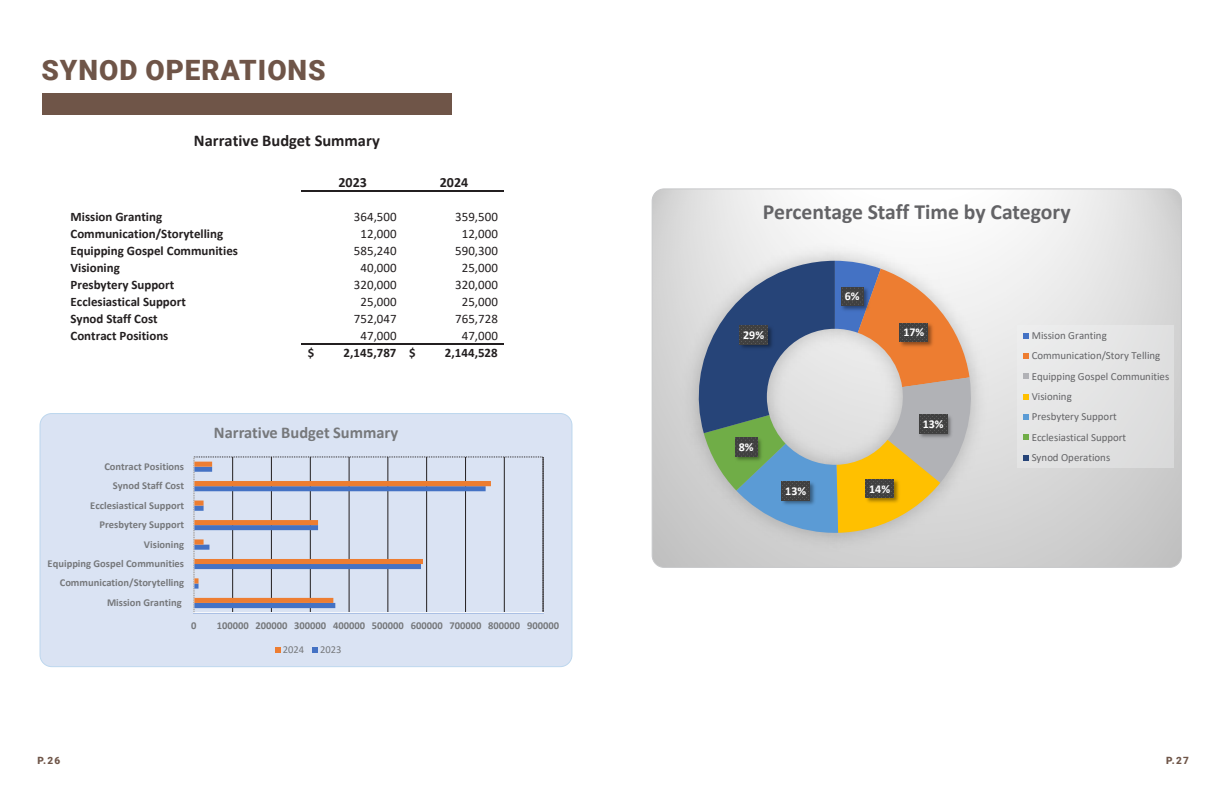
<style>
.page{position:relative;width:1224px;height:792px;background:#fff}
.page>*{position:absolute;margin:0;border:0;box-sizing:border-box;transform-origin:0 0}
.t1{font:900 28px "Roboto";letter-spacing:.035em;color:#6f5548}
.t2{font:700 21.7px "Calibri";letter-spacing:-.005em;color:#636366}
.t3{font:700 16.4px "Calibri";color:#231f20}
.t4{font:700 16.4px "Calibri";color:#76787b}
.t5{font:700 14px "Calibri";letter-spacing:.005em;color:#231f20}
.t6{font:700 12.9px "Calibri";color:#231f20}
.t7{font:12.9px "Calibri";letter-spacing:.005em;color:#231f20}
.t8{font:700 12px "Calibri";color:#fff}
.t9{font:10.8px/20.3px "Calibri";color:#636366}
.t10{font:700 10.5px "Calibri";color:#76787b}
.t11{font:10.5px "Calibri";color:#76787b}
.t12{font:900 10px "Roboto";color:#6f5548}
</style>
<div class="page">
<div style="left:42px;top:95px;width:409px;height:20px;background:#6f5548"></div>
<div style="left:42px;top:93px;width:409px;height:20px;background:#6f5548"></div>
<hr style="left:302px;top:191px;width:202px;height:1px;background:#231f20">
<hr style="left:302px;top:344px;width:202px;height:1px;background:#231f20">
<div style="left:40px;top:414px;width:532px;height:253px;background:#dae3f3;border-radius:12px"></div>
<hr style="left:232px;top:457px;width:1px;height:156px;background:#231f20">
<hr style="left:271px;top:457px;width:1px;height:156px;background:#231f20">
<hr style="left:310px;top:457px;width:1px;height:156px;background:#231f20">
<hr style="left:349px;top:457px;width:1px;height:156px;background:#231f20">
<hr style="left:387px;top:457px;width:1px;height:156px;background:#231f20">
<hr style="left:426px;top:457px;width:1px;height:156px;background:#231f20">
<hr style="left:465px;top:457px;width:1px;height:156px;background:#231f20">
<hr style="left:504px;top:457px;width:1px;height:156px;background:#231f20">
<svg style="left:194px;top:603px;width:234px;height:5px"></svg>
<svg style="left:194px;top:462px;width:297px;height:141px"></svg>
<hr style="left:194px;top:612px;width:349px;height:1px;background:#f6f8fc">
<hr style="left:193px;top:457px;width:1px;height:156px;background:#dcdddf">
<svg style="left:275px;top:647px;width:5px;height:6px"></svg>
<svg style="left:312px;top:647px;width:6px;height:6px"></svg>
<div style="left:40px;top:413px;width:532px;height:254px;border:1px solid #bdd7ee;border-radius:12px"></div>
<svg style="left:652px;top:189px;width:529px;height:378px"></svg>
<img style="left:860px;top:236px;width:46px;height:7px">
<img style="left:860px;top:243px;width:135px;height:109px">
<img style="left:975px;top:352px;width:21px;height:156px">
<div style="left:863px;top:534px;width:103px;height:24px;background:#d2d2d2"></div>
<div style="left:711px;top:534px;width:152px;height:24px;background:#ccc"></div>
<img style="left:673px;top:235px;width:187px;height:224px">
<svg style="left:684px;top:261px;width:291px;height:273px;background:#afada4"></svg>
<img style="left:839px;top:285px;width:32px;height:28px">
<div style="left:841px;top:287px;width:22px;height:18px;background:linear-gradient(to right,#404040,#404040)"></div>
<img style="left:897px;top:321px;width:39px;height:28px">
<div style="left:900px;top:323px;width:28px;height:18px;background:linear-gradient(to right,#4c4c4c,#4d4d4d)"></div>
<img style="left:917px;top:413px;width:38px;height:28px">
<div style="left:919px;top:415px;width:28px;height:18px;background:linear-gradient(to right,#404040,#404040)"></div>
<img style="left:863px;top:477px;width:38px;height:28px">
<div style="left:866px;top:479px;width:28px;height:19px;background:linear-gradient(to right,#404040,#404040)"></div>
<img style="left:779px;top:479px;width:39px;height:29px">
<div style="left:782px;top:482px;width:28px;height:18px;background:linear-gradient(to right,#404040,#404040)"></div>
<img style="left:733px;top:435px;width:32px;height:29px">
<svg style="left:735px;top:438px;width:22px;height:18px"></svg>
<img style="left:737px;top:323px;width:38px;height:29px">
<div style="left:740px;top:326px;width:28px;height:18px;background:linear-gradient(to right,#404040,#404040)"></div>
<div style="left:1018px;top:326px;width:156px;height:142px;background:#e3e3e3"></div>
<svg style="left:1023px;top:333px;width:6px;height:6px"></svg>
<svg style="left:1023px;top:353px;width:6px;height:6px"></svg>
<svg style="left:1023px;top:374px;width:6px;height:5px"></svg>
<svg style="left:1023px;top:394px;width:6px;height:6px"></svg>
<svg style="left:1023px;top:414px;width:6px;height:6px"></svg>
<svg style="left:1023px;top:434px;width:6px;height:6px"></svg>
<svg style="left:1023px;top:455px;width:6px;height:6px"></svg>
<p class="t1" style="left:41px;top:51px;width:286px">SYNOD OPERATIONS</p>
<p class="t3" style="left:194px;top:129px;width:187px">Narrative Budget Summary</p>
<p class="t5" style="left:338px;top:172px;width:30px">2023</p>
<p class="t5" style="left:440px;top:172px;width:30px">2024</p>
<p class="t6" style="left:71px;top:207px;width:93px">Mission Granting</p>
<p class="t7" style="left:354px;top:207px;width:44px">364,500</p>
<p class="t7" style="left:455px;top:207px;width:44px">359,500</p>
<p class="t6" style="left:71px;top:224px;width:154px">Communication/Storytelling</p>
<p class="t7" style="left:360px;top:224px;width:38px">12,000</p>
<p class="t7" style="left:462px;top:224px;width:38px">12,000</p>
<p class="t6" style="left:71px;top:241px;width:169px">Equipping Gospel Communities</p>
<p class="t7" style="left:354px;top:241px;width:44px">585,240</p>
<p class="t7" style="left:455px;top:241px;width:44px">590,300</p>
<p class="t6" style="left:71px;top:258px;width:51px">Visioning</p>
<p class="t7" style="left:360px;top:258px;width:38px">40,000</p>
<p class="t7" style="left:462px;top:258px;width:38px">25,000</p>
<p class="t6" style="left:71px;top:275px;width:105px">Presbytery Support</p>
<p class="t7" style="left:354px;top:275px;width:44px">320,000</p>
<p class="t7" style="left:455px;top:275px;width:44px">320,000</p>
<p class="t6" style="left:71px;top:292px;width:117px">Ecclesiastical Support</p>
<p class="t7" style="left:360px;top:292px;width:38px">25,000</p>
<p class="t7" style="left:462px;top:292px;width:38px">25,000</p>
<p class="t6" style="left:71px;top:309px;width:89px">Synod Staff Cost</p>
<p class="t7" style="left:354px;top:309px;width:44px">752,047</p>
<p class="t7" style="left:455px;top:309px;width:44px">765,728</p>
<p class="t6" style="left:71px;top:326px;width:99px">Contract Positions</p>
<p class="t7" style="left:360px;top:326px;width:38px">47,000</p>
<p class="t7" style="left:462px;top:326px;width:38px">47,000</p>
<p class="t6" style="left:308px;top:343px;width:8px">$</p>
<p class="t6" style="left:344px;top:343px;width:74px">2,145,787 $</p>
<p class="t6" style="left:445px;top:343px;width:54px">2,144,528</p>
<p class="t10" style="left:104px;top:459px;width:81px">Contract Positions</p>
<p class="t10" style="left:113px;top:478px;width:73px">Synod Staff Cost</p>
<p class="t10" style="left:90px;top:498px;width:95px">Ecclesiastical Support</p>
<p class="t10" style="left:100px;top:517px;width:86px">Presbytery Support</p>
<p class="t10" style="left:144px;top:537px;width:42px">Visioning</p>
<p class="t10" style="left:48px;top:556px;width:138px">Equipping Gospel Communities</p>
<p class="t10" style="left:60px;top:576px;width:126px">Communication/Storytelling</p>
<p class="t10" style="left:107px;top:595px;width:76px">Mission Granting</p>
<p class="t4" style="left:214px;top:421px;width:186px">Narrative Budget Summary</p>
<p class="t10" style="left:191px;top:618px;width:7px">0</p>
<p class="t10" style="left:217px;top:618px;width:344px">100000 200000 300000 400000 500000 600000 700000 800000 900000</p>
<p class="t11" style="left:283px;top:642px;width:23px">2024</p>
<p class="t11" style="left:320px;top:642px;width:23px">2023</p>
<p class="t2" style="left:763px;top:196px;width:309px">Percentage Staff Time by Category</p>
<p class="t8" style="left:743px;top:327px;width:22px">29%</p>
<p class="t8" style="left:845px;top:288px;width:16px">6%</p>
<p class="t8" style="left:903px;top:324px;width:22px">17%</p>
<p class="t8" style="left:739px;top:439px;width:16px">8%</p>
<p class="t8" style="left:785px;top:483px;width:22px">13%</p>
<p class="t8" style="left:869px;top:480px;width:22px">14%</p>
<p class="t8" style="left:923px;top:416px;width:22px">13%</p>
<p class="t9" style="left:1032px;top:325px;width:139px">Mission Granting<br>Communication/Story Telling<br>Equipping Gospel Communities<br>Visioning<br>Presbytery Support<br>Ecclesiastical Support<br>Synod Operations</p>
<p class="t12" style="left:37px;top:754px;width:24px">P.26</p>
<p class="t12" style="left:1166px;top:754px;width:24px">P.27</p>
</div>
